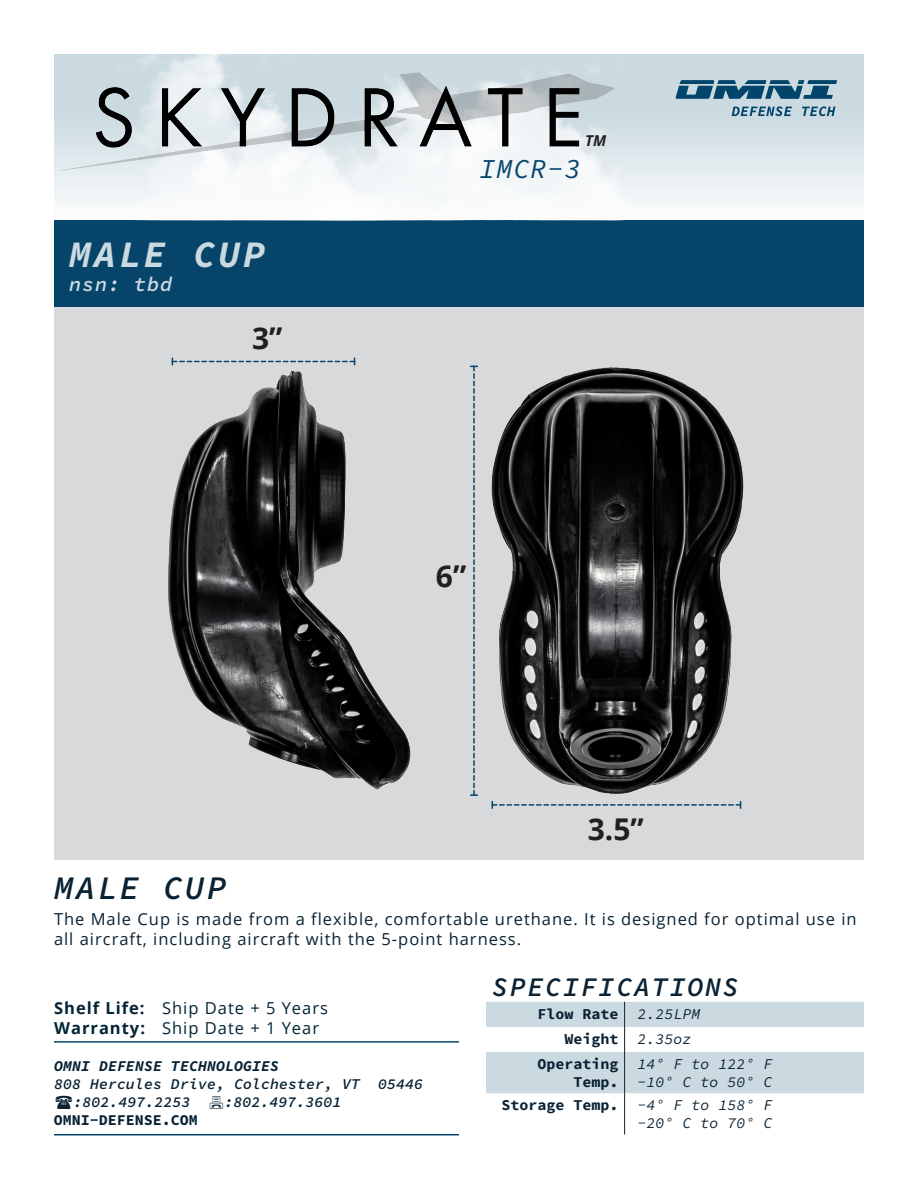
<style>
.page{position:relative;width:918px;height:1188px;background:#fff}
.page>*{position:absolute;margin:0;border:0;box-sizing:border-box;transform-origin:0 0}
.t1{font:italic 37.5px "Source Code Variable";letter-spacing:.06em;color:#cbdae1}
.t2{font:italic 33px "Source Code Variable";letter-spacing:.06em;color:#082234}
.t3{font:700 30px "Open Sans";color:#231f20}
.t4{font:italic 27.3px "Source Code Variable";color:#06446a}
.t5{font:italic 26.85px "Source Code Variable";letter-spacing:.06em;color:#0a2233}
.t6{font:italic 20.25px "Source Code Variable";letter-spacing:.04em;color:#cbdae1}
.t7{font:16.5px/19.8px "Open Sans";letter-spacing:.06em;color:#082234}
.t8{font:16.5px/19.8px "Open Sans";letter-spacing:.06em;color:#022435}
.t9{font:italic 15px "Source Code Variable";color:#082234}
.t10{font:italic 15px "Source Code Pro";color:#0a2233}
.t11{font:700 15px/18px "Source Code Pro";color:#0a2233;text-align:right}
.t12{font:15px "Source Code Variable";color:#082234}
.t13{font:italic 700 15px "Open Sans";color:#231f20}
.s1{font-weight:700}
</style>
<div class="page">
<div style="left:54px;top:220px;width:810px;height:87px;background:#06446a"></div>
<hr style="left:54px;top:1041px;width:405px;height:2px;background:#06446a">
<hr style="left:54px;top:1134px;width:405px;height:2px;background:#06446a">
<div style="left:54px;top:54px;width:810px;height:166px;background:linear-gradient(to bottom,#bfd2da,#f6f8f9)"></div>
<img style="left:96px;top:54px;width:557px;height:166px">
<svg style="left:676px;top:80px;width:161px;height:19px;background:#457792"></svg>
<svg style="left:732px;top:106px;width:60px;height:10px"></svg>
<svg style="left:802px;top:106px;width:33px;height:10px"></svg>
<img style="left:59px;top:73px;width:556px;height:97px">
<div style="left:54px;top:307px;width:810px;height:553px;background:#d8d9db"></div>
<img style="left:168px;top:371px;width:242px;height:419px">
<svg style="left:486px;top:1002px;width:378px;height:91px"></svg>
<hr style="left:624px;top:1052px;width:1px;height:41px;background:#231f20">
<hr style="left:624px;top:1093px;width:1px;height:41px;background:#231f20">
<img style="left:492px;top:367px;width:252px;height:427px">
<svg style="left:471px;top:366px;width:6px;height:430px"></svg>
<svg style="left:492px;top:802px;width:249px;height:6px"></svg>
<svg style="left:172px;top:358px;width:183px;height:7px"></svg>
<p class="t13" style="left:585px;top:130px;width:23px">TM</p>
<p class="t1" style="left:69px;top:227px;width:198px">MALE CUP</p>
<p class="t6" style="left:69px;top:270px;width:105px">nsn: tbd</p>
<p class="t3" style="left:252px;top:317px;width:32px">3”</p>
<p class="t4" style="left:479px;top:149px;width:103px">IMCR-3</p>
<p class="t3" style="left:436px;top:555px;width:32px">6”</p>
<p class="t3" style="left:588px;top:808px;width:58px">3.5”</p>
<p class="t2" style="left:54px;top:864px;width:174px">MALE CUP</p>
<p class="t7" style="left:54px;top:909px;width:804px">The Male Cup is made from a flexible, comfortable urethane. It is designed for optimal use in all aircraft, including aircraft with the 5-point harness.</p>
<p class="t5" style="left:492px;top:967px;width:249px">SPECIFICATIONS</p>
<p class="t11" style="left:538px;top:1005px;width:82px">Flow Rate</p>
<p class="t10" style="left:637px;top:1003px;width:64px">2.25LPM</p>
<p class="t11" style="left:565px;top:1030px;width:55px">Weight</p>
<p class="t10" style="left:637px;top:1028px;width:55px">2.35oz</p>
<p class="t11" style="left:538px;top:1055px;width:82px">Operating<br>Temp.</p>
<p class="t10" style="left:637px;top:1053px;width:136px">14° F to 122° F</p>
<p class="t8" style="left:54px;top:998px;width:275px"><span class="s1">Shelf Life:</span> Ship Date + 5 Years<br><span class="s1">Warranty:</span> Ship Date + 1 Year</p>
<p class="t9" style="left:54px;top:1056px;width:227px">OMNI DEFENSE TECHNOLOGIES</p>
<p class="t9" style="left:54px;top:1074px;width:371px">808 Hercules Drive, Colchester, VT 05446</p>
<p class="t9" style="left:74px;top:1092px;width:118px">:802.497.2253</p>
<p class="t9" style="left:225px;top:1092px;width:118px">:802.497.3601</p>
<p class="t12" style="left:54px;top:1110px;width:145px">OMNI-DEFENSE.COM</p>
<p class="t10" style="left:637px;top:1071px;width:136px">-10° C to 50° C</p>
<p class="t11" style="left:502px;top:1096px;width:118px">Storage Temp.</p>
<p class="t10" style="left:637px;top:1095px;width:136px">-4° F to 158° F</p>
<p class="t10" style="left:637px;top:1113px;width:136px">-20° C to 70° C</p>
</div>
